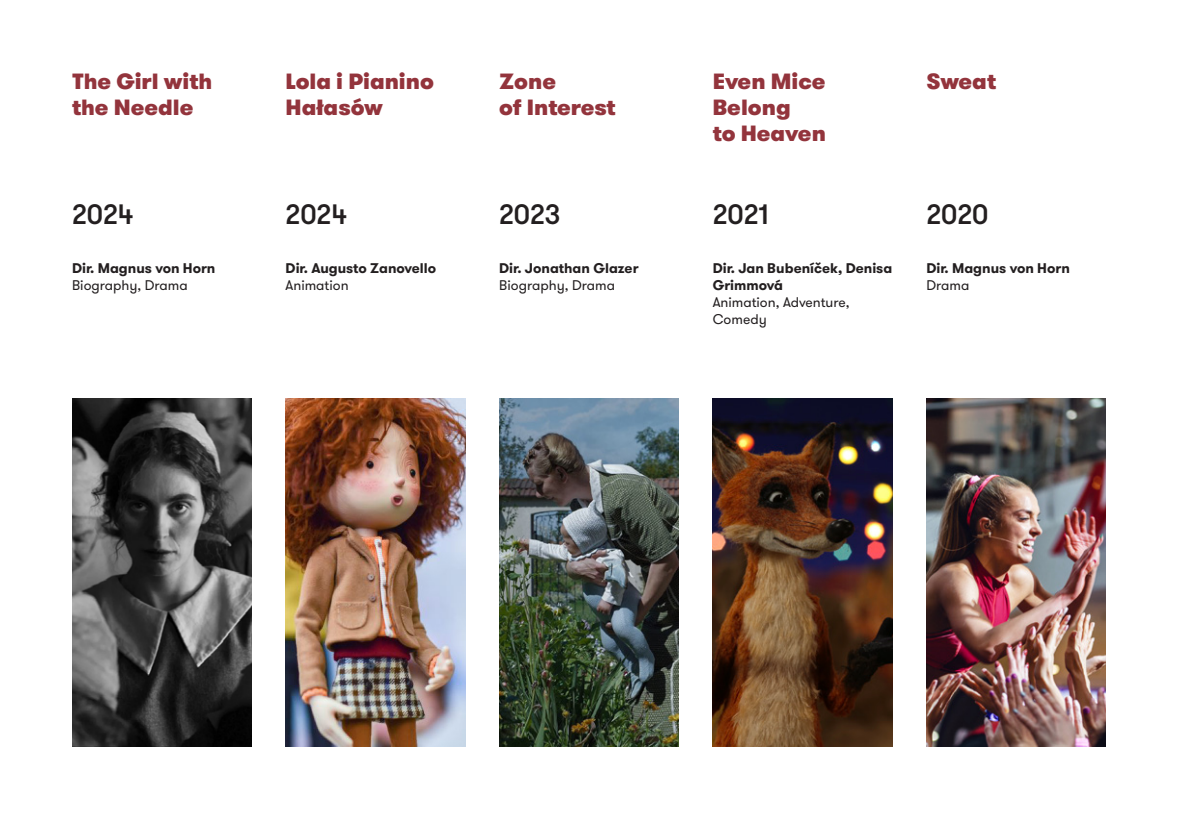
<style>
.page{position:relative;width:1191px;height:840px;background:#fff}
.page>*{position:absolute;margin:0;border:0;box-sizing:border-box;transform-origin:0 0}
.t1{font:500 28px "GT Walsheim Pro";color:#231f20}
.t2{font:900 22px/26.4px "GT Walsheim Pro";color:#93343c}
.t3{font:700 14px/16.8px "GT Walsheim Pro";color:#231f20}
.t4{font:14px/16.8px "GT Walsheim Pro";color:#231f20}
</style>
<div class="page">
<img style="left:72px;top:398px;width:179px;height:348px">
<img style="left:499px;top:398px;width:179px;height:348px">
<img style="left:713px;top:398px;width:179px;height:348px">
<img style="left:286px;top:398px;width:179px;height:347px">
<img style="left:926px;top:398px;width:180px;height:348px">
<p class="t2" style="left:72px;top:68px;width:142px">The Girl with the Needle</p>
<p class="t2" style="left:286px;top:68px;width:150px">Lola i Pianino<br>Hałasów</p>
<p class="t2" style="left:499px;top:68px;width:118px">Zone<br>of Interest</p>
<p class="t2" style="left:713px;top:68px;width:115px">Even Mice<br>Belong<br>to Heaven</p>
<p class="t2" style="left:926px;top:68px;width:71px">Sweat</p>
<p class="t1" style="left:72px;top:196px;width:63px">2024</p>
<p class="t1" style="left:926px;top:196px;width:63px">2020</p>
<p class="t3" style="left:72px;top:260px;width:145px">Dir. Magnus von Horn</p>
<p class="t4" style="left:72px;top:277px;width:117px">Biography, Drama</p>
<p class="t1" style="left:286px;top:196px;width:63px">2024</p>
<p class="t1" style="left:499px;top:196px;width:63px">2023</p>
<p class="t1" style="left:713px;top:196px;width:57px">2021</p>
<p class="t3" style="left:713px;top:260px;width:181px">Dir. Jan Bubeníček, Denisa<br>Grimmová</p>
<p class="t4" style="left:713px;top:294px;width:138px">Animation, Adventure,<br>Comedy</p>
<p class="t3" style="left:286px;top:260px;width:152px">Dir. Augusto Zanovello</p>
<p class="t4" style="left:286px;top:277px;width:64px">Animation</p>
<p class="t3" style="left:499px;top:260px;width:141px">Dir. Jonathan Glazer</p>
<p class="t4" style="left:499px;top:277px;width:117px">Biography, Drama</p>
<p class="t3" style="left:926px;top:260px;width:145px">Dir. Magnus von Horn</p>
<p class="t4" style="left:926px;top:277px;width:44px">Drama</p>
</div>
